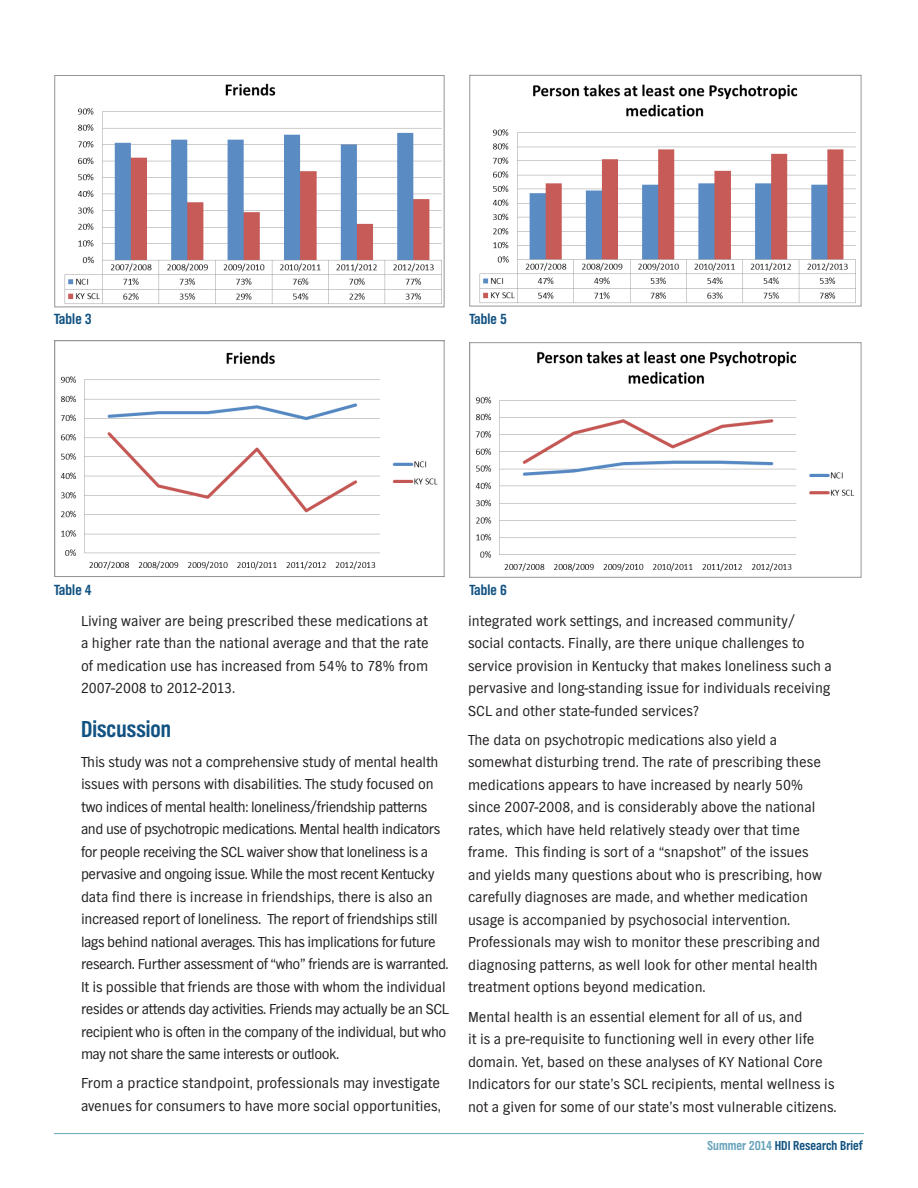
<style>
.page{position:relative;width:918px;height:1188px;background:#fff}
.page>*{position:absolute;margin:0;border:0;box-sizing:border-box;transform-origin:0 0}
.subhead{font:700 24px "TV Nord Cond EF";color:#115282}
.Body{font:700 15.3px "TV Nord Cond EF";letter-spacing:.005em;color:#115282}
.Body-2{font:700 15.15px "TV Nord Cond EF";letter-spacing:.005em;color:#115282}
.Body-3{font:15px/22.5px "TV Nord EF";color:#231f20}
.Body-4{font:15px/22.5px "TV Nord EF";letter-spacing:-.03em;color:#231f20}
.t1{font:700 13.5px "TV Nord Cond EF";color:#115282}
.s1{color:#68a3bb}
</style>
<div class="page">
<hr style="left:54px;top:1133px;width:810px;height:1px;background:#68a3bb">
<img style="left:60px;top:352px;width:378px;height:218px">
<div style="left:54px;top:340px;width:391px;height:237px;border:1px solid #939598"></div>
<img style="left:64px;top:83px;width:378px;height:221px">
<div style="left:54px;top:75px;width:391px;height:232px;border:1px solid #939598"></div>
<img style="left:479px;top:84px;width:377px;height:219px">
<div style="left:469px;top:75px;width:392px;height:231px;border:1px solid #939598"></div>
<img style="left:475px;top:351px;width:380px;height:221px">
<div style="left:469px;top:342px;width:392px;height:236px;border:1px solid #939598"></div>
<p class="Body" style="left:54px;top:310px;width:39px">Table 3</p>
<p class="Body-2" style="left:469px;top:311px;width:39px">Table 5</p>
<p class="Body" style="left:54px;top:582px;width:39px">Table 4</p>
<p class="Body-3" style="left:81px;top:609px;width:349px;text-align:justify">Living waiver are being prescribed these medications at a higher rate than the national average and that the rate of medication use has increased from 54% to 78% from 2007-2008 to 2012-2013.</p>
<p class="subhead" style="left:81px;top:716px;width:92px">Discussion</p>
<p class="Body-4" style="left:81px;top:750px;width:369px">This study was not a comprehensive study of mental health issues with persons with disabilities. The study focused on two indices of mental health: loneliness/friendship patterns and use of psychotropic medications. Mental health indicators for people receiving the SCL waiver show that loneliness is a pervasive and ongoing issue. While the most recent Kentucky data find there is increase in friendships, there is also an increased report of loneliness. The report of friendships still lags behind national averages. This has implications for future research. Further assessment of “who” friends are is warranted.<br>It is possible that friends are those with whom the individual resides or attends day activities. Friends may actually be an SCL recipient who is often in the company of the individual, but who may not share the same interests or outlook.</p>
<p class="Body-3" style="left:81px;top:1072px;width:361px">From a practice standpoint, professionals may investigate avenues for consumers to have more social opportunities,</p>
<p class="Body-2" style="left:469px;top:581px;width:39px">Table 6</p>
<p class="Body-3" style="left:468px;top:609px;width:366px">integrated work settings, and increased community/ social contacts. Finally, are there unique challenges to service provision in Kentucky that makes loneliness such a pervasive and long-standing issue for individuals receiving SCL and other state-funded services?</p>
<p class="Body-3" style="left:468px;top:729px;width:355px">The data on psychotropic medications also yield a somewhat disturbing trend. The rate of prescribing these medications appears to have increased by nearly 50% since 2007-2008, and is considerably above the national rates, which have held relatively steady over that time frame. This finding is sort of a “snapshot” of the issues and yields many questions about who is prescribing, how carefully diagnoses are made, and whether medication usage is accompanied by psychosocial intervention.<br>Professionals may wish to monitor these prescribing and diagnosing patterns, as well look for other mental health treatment options beyond medication.</p>
<p class="Body-3" style="left:468px;top:1005px;width:370px">Mental health is an essential element for all of us, and<br>it is a pre-requisite to functioning well in every other life domain. Yet, based on these analyses of KY National Core Indicators for our state’s SCL recipients, mental wellness is not a given for some of our state’s most vulnerable citizens.</p>
<p class="t1" style="left:707px;top:1138px;width:157px"><span class="s1">Summer 2014</span> HDI Research Brief</p>
</div>
